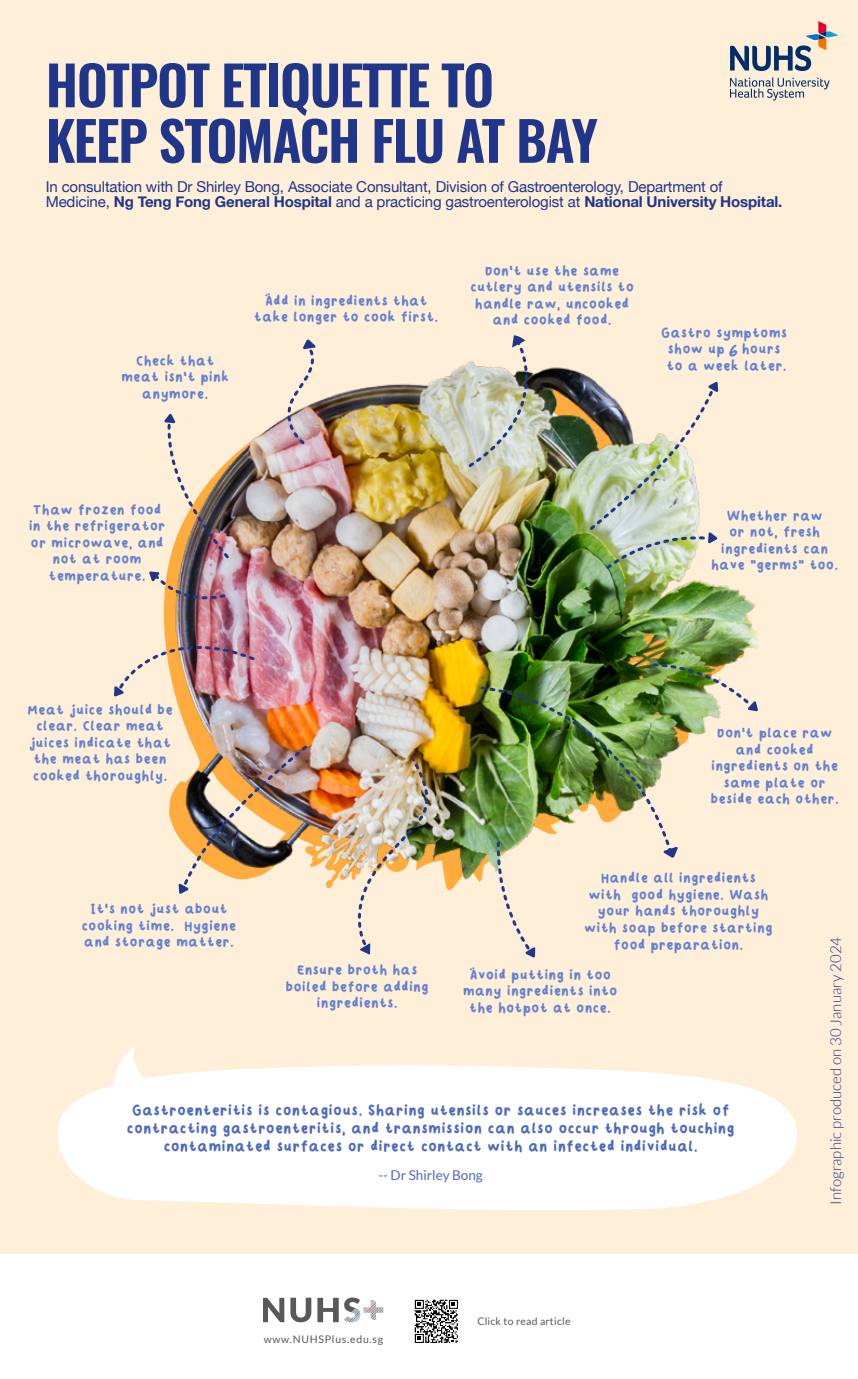
<style>
.page{position:relative;width:858px;height:1379px;background:#fff}
.page>*{position:absolute;margin:0;border:0;box-sizing:border-box;transform-origin:0 0}
.t1{font:54px/55.5px "Oswald";letter-spacing:-.025em;color:#1f368b}
.t2{font:21px/18px "Aesthetric";color:#4d69c0;text-align:center}
.t3{font:19.5px/16.5px "Aesthetric";color:#6281d2;text-align:center}
.t4{font:15px/15px "Helvetica Neue";letter-spacing:-.01em;color:#1f368b}
.t5{font:300 15px "Lato";color:#1f368b}
.t6{font:13.5px "Lato";color:#4d69c0}
.t7{font:10.5px "Lato";letter-spacing:.07em;color:#59595c}
.t8{font:10.5px "Lato";letter-spacing:.02em;color:#5a5a5c}
.s1{font-weight:700}
.s2{font-family:"Athena Signature";font-size:18px}
</style>
<div class="page">
<div style="left:0;top:0;width:857px;height:1379px;background:#ffeed8"></div>
<svg style="left:57px;top:1065px;width:741px;height:146px;background:#fffcfa"></svg>
<svg style="left:109px;top:1047px;width:42px;height:54px"></svg>
<div style="left:0;top:1254px;width:857px;height:125px;background:#fff"></div>
<div style="left:407px;top:1291px;width:180px;height:53px;border:2px solid #fff;border-radius:4px"></div>
<svg style="left:263px;top:1297px;width:21px;height:25px"></svg>
<svg style="left:290px;top:1297px;width:21px;height:25px"></svg>
<svg style="left:317px;top:1297px;width:66px;height:25px"></svg>
<svg style="left:730px;top:77px;width:99px;height:23px"></svg>
<svg style="left:730px;top:21px;width:107px;height:50px"></svg>
<img style="left:114px;top:351px;width:643px;height:539px">
<img style="left:114px;top:645px;width:143px;height:51px">
<img style="left:164px;top:414px;width:67px;height:147px">
<svg style="left:286px;top:339px;width:30px;height:108px"></svg>
<img style="left:354px;top:754px;width:75px;height:200px">
<svg style="left:728px;top:344px;width:9px;height:15px"></svg>
<img style="left:587px;top:381px;width:131px;height:190px">
<svg style="left:149px;top:571px;width:78px;height:31px"></svg>
<svg style="left:466px;top:335px;width:67px;height:135px"></svg>
<img style="left:478px;top:662px;width:280px;height:296px">
<img style="left:178px;top:743px;width:131px;height:151px">
<svg style="left:409px;top:1294px;width:55px;height:50px"></svg>
<h1 class="t1" style="left:46px;top:55px;width:553px">HOTPOT ETIQUETTE TO<br>KEEP STOMACH FLU AT BAY</h1>
<p class="t4" style="left:46px;top:179px;width:738px">In consultation with Dr Shirley Bong, Associate Consultant, Division of Gastroenterology, Department of<br>Medicine, <span class="s1">Ng Teng Fong General Hospital</span> and a practicing gastroenterologist at <span class="s1">National University Hospital.</span></p>
<p class="t3" style="left:121px;top:353px;width:110px">Check that meat isn’t pink anymore.</p>
<p class="t3" style="left:254px;top:293px;width:186px">Add in ingredients that take longer to cook first.</p>
<p class="t3" style="left:470px;top:263px;width:165px">Don’t use the same cutlery and utensils to handle raw, uncooked and cooked food.</p>
<p class="t3" style="left:660px;top:325px;width:128px;text-align:left">Gastro symptoms show up <span class="s2">6</span> hours to a week later.</p>
<p class="t3" style="left:29px;top:502px;width:138px">Thaw frozen food in the refrigerator or microwave, and not at room temperature.</p>
<p class="t3" style="left:710px;top:508px;width:129px">Whether raw<br>or not, fresh ingredients can have ”germs” too.</p>
<p class="t3" style="left:27px;top:702px;width:147px">Meat juice should be clear. Clear meat juices indicate that the meat has been cooked thoroughly.</p>
<p class="t3" style="left:710px;top:725px;width:130px">Don’t place raw and cooked ingredients on the same plate or beside each other.</p>
<p class="t3" style="left:81px;top:901px;width:156px">It’s not just about cooking time. Hygiene and storage matter.</p>
<p class="t3" style="left:285px;top:962px;width:145px">Ensure broth has boiled before adding ingredients.</p>
<p class="t3" style="left:584px;top:870px;width:190px">Handle all ingredients with good hygiene. Wash your hands thoroughly with soap before starting food preparation.</p>
<p class="t3" style="left:462px;top:967px;width:156px">Avoid putting in too many ingredients into the hotpot at once.</p>
<p class="t2" style="left:127px;top:1102px;width:609px">Gastroenteritis is contagious. Sharing utensils or sauces increases the risk of contracting gastroenteritis, and transmission can also occur through touching contaminated surfaces or direct contact with an infected individual.</p>
<p class="t6" style="left:378px;top:1167px;width:106px">-- Dr Shirley Bong</p>
<p class="t7" style="left:264px;top:1332px;width:121px">www.NUHSPlus.edu.sg</p>
<p class="t8" style="left:477px;top:1314px;width:95px">Click to read article</p>
<p class="t5" style="left:826px;top:1204px;width:269px;rotate:-90deg">Infographic produced on 30 January 2024</p>
</div>
